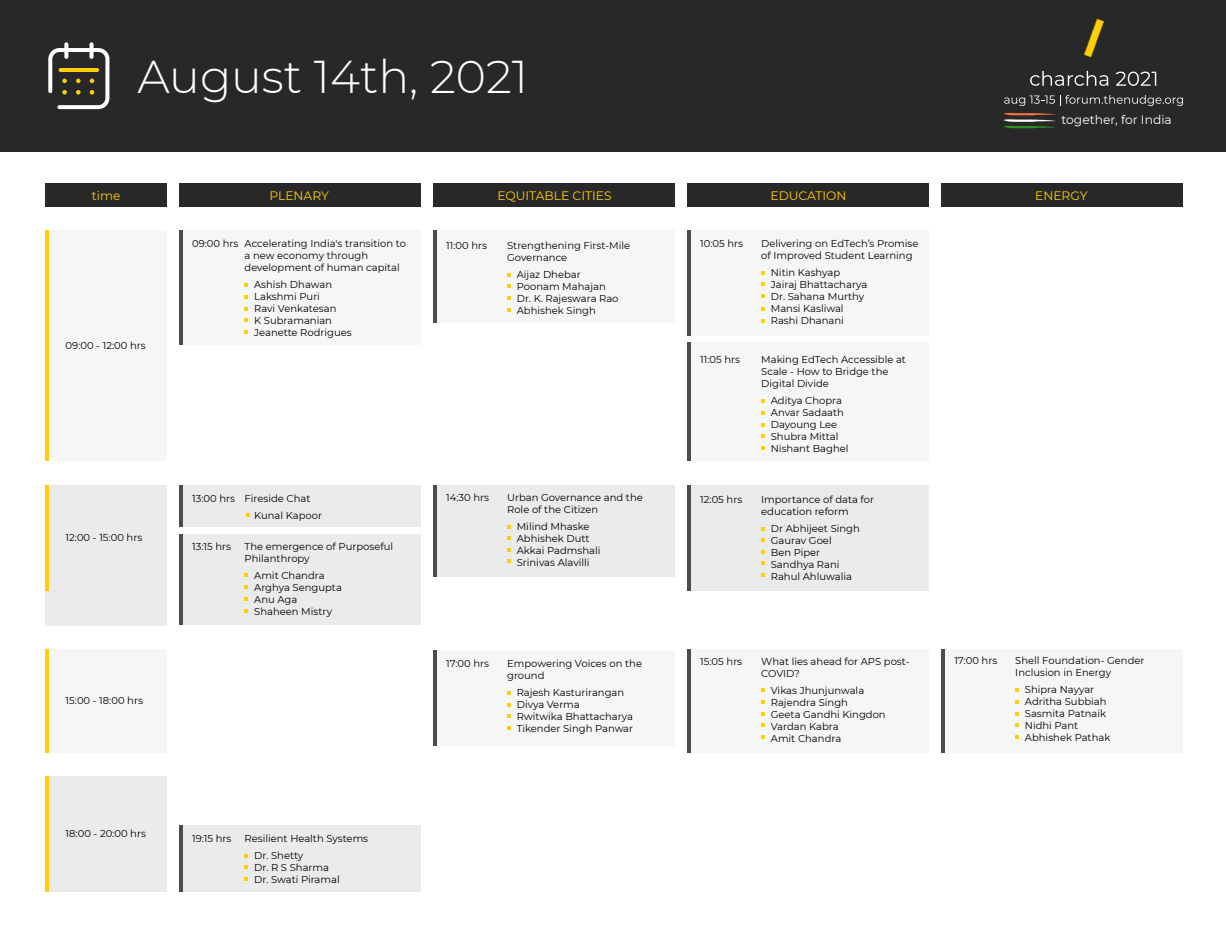
<style>
.page{position:relative;width:1226px;height:938px;background:#fff}
.page>*{position:absolute;margin:0;border:0;box-sizing:border-box;transform-origin:0 0}
.t1{font:300 45.8px "Montserrat";color:#fff}
.t2{font:12.3px "Montserrat";color:#fecf09}
.t3{font:12.3px "Montserrat";color:#fff}
.t4{font:10px/12px "Montserrat";color:#000}
</style>
<div class="page">
<div style="left:0;top:0;width:1225px;height:151px;background:#282828"></div>
<svg style="left:1030px;top:71px;width:78px;height:15px"></svg>
<svg style="left:1115px;top:72px;width:41px;height:14px"></svg>
<svg style="left:1004px;top:95px;width:178px;height:11px"></svg>
<img style="left:1083px;top:19px;width:22px;height:39px">
<svg style="left:1003px;top:113px;width:52px;height:16px"></svg>
<svg style="left:89px;top:42px;width:4px;height:17px"></svg>
<svg style="left:64px;top:42px;width:4px;height:17px"></svg>
<svg style="left:48px;top:48px;width:61px;height:61px"></svg>
<div style="left:433px;top:184px;width:241px;height:23px;background:#282828"></div>
<div style="left:687px;top:184px;width:241px;height:23px;background:#282828"></div>
<div style="left:45px;top:184px;width:122px;height:23px;background:#282828"></div>
<div style="left:45px;top:485px;width:122px;height:140px;background:#ebebeb"></div>
<div style="left:45px;top:230px;width:122px;height:231px;background:#f6f6f6"></div>
<div style="left:45px;top:650px;width:122px;height:103px;background:#f6f6f6"></div>
<div style="left:45px;top:777px;width:122px;height:115px;background:#ebebeb"></div>
<hr style="left:45px;top:485px;width:4px;height:106px;background:#fecf09">
<hr style="left:45px;top:230px;width:4px;height:231px;background:#fecf09">
<hr style="left:45px;top:650px;width:4px;height:103px;background:#fecf09">
<hr style="left:45px;top:777px;width:4px;height:115px;background:#fecf09">
<div style="left:179px;top:184px;width:242px;height:23px;background:#282828"></div>
<div style="left:941px;top:184px;width:241px;height:23px;background:#282828"></div>
<div style="left:179px;top:534px;width:242px;height:91px;background:#ebebeb"></div>
<hr style="left:179px;top:534px;width:4px;height:91px;background:#4c4c4c">
<svg style="left:244px;top:574px;width:4px;height:3px"></svg>
<svg style="left:244px;top:586px;width:4px;height:3px"></svg>
<svg style="left:244px;top:597px;width:4px;height:3px"></svg>
<svg style="left:244px;top:609px;width:4px;height:3px"></svg>
<div style="left:179px;top:230px;width:242px;height:114px;background:#f6f6f6"></div>
<hr style="left:179px;top:230px;width:4px;height:114px;background:#4c4c4c">
<svg style="left:244px;top:284px;width:4px;height:3px"></svg>
<svg style="left:244px;top:295px;width:4px;height:3px"></svg>
<svg style="left:244px;top:307px;width:4px;height:3px"></svg>
<svg style="left:244px;top:319px;width:4px;height:3px"></svg>
<svg style="left:244px;top:331px;width:4px;height:3px"></svg>
<div style="left:179px;top:826px;width:242px;height:66px;background:#ebebeb"></div>
<hr style="left:179px;top:826px;width:4px;height:66px;background:#4c4c4c">
<svg style="left:244px;top:854px;width:4px;height:3px"></svg>
<svg style="left:244px;top:866px;width:4px;height:3px"></svg>
<svg style="left:244px;top:877px;width:4px;height:4px"></svg>
<div style="left:179px;top:485px;width:242px;height:42px;background:#ebebeb"></div>
<hr style="left:179px;top:485px;width:4px;height:42px;background:#4c4c4c">
<div style="left:433px;top:650px;width:241px;height:95px;background:#f6f6f6"></div>
<hr style="left:433px;top:650px;width:4px;height:95px;background:#4c4c4c">
<div style="left:433px;top:230px;width:241px;height:92px;background:#f6f6f6"></div>
<hr style="left:433px;top:230px;width:4px;height:92px;background:#4c4c4c">
<div style="left:433px;top:485px;width:241px;height:91px;background:#ebebeb"></div>
<hr style="left:433px;top:485px;width:4px;height:91px;background:#4c4c4c">
<div style="left:687px;top:230px;width:241px;height:105px;background:#f6f6f6"></div>
<hr style="left:687px;top:230px;width:4px;height:105px;background:#4c4c4c">
<div style="left:687px;top:342px;width:241px;height:119px;background:#f6f6f6"></div>
<hr style="left:687px;top:342px;width:4px;height:119px;background:#4c4c4c">
<svg style="left:761px;top:399px;width:3px;height:4px"></svg>
<div style="left:687px;top:485px;width:241px;height:106px;background:#ebebeb"></div>
<hr style="left:687px;top:485px;width:4px;height:106px;background:#4c4c4c">
<div style="left:687px;top:650px;width:241px;height:103px;background:#f6f6f6"></div>
<hr style="left:687px;top:650px;width:4px;height:103px;background:#4c4c4c">
<div style="left:941px;top:650px;width:241px;height:103px;background:#f6f6f6"></div>
<hr style="left:941px;top:650px;width:4px;height:103px;background:#4c4c4c">
<h1 class="t1" style="left:137px;top:49px;width:392px">August 14th, 2021</h1>
<p class="t3" style="left:1061px;top:113px;width:112px">together, for India</p>
<p class="t2" style="left:92px;top:188px;width:30px">time</p>
<p class="t2" style="left:497px;top:188px;width:116px">EQUITABLE CITIES</p>
<p class="t2" style="left:770px;top:188px;width:78px">EDUCATION</p>
<p class="t2" style="left:269px;top:188px;width:61px">PLENARY</p>
<p class="t2" style="left:1035px;top:188px;width:54px">ENERGY</p>
<p class="t4" style="left:66px;top:339px;width:82px">09:00 - 12:00 hrs</p>
<p class="t4" style="left:192px;top:237px;width:48px">09:00 hrs</p>
<p class="t4" style="left:244px;top:237px;width:163px">Accelerating India's transition to a new economy through development of human capital</p>
<p class="t4" style="left:254px;top:278px;width:99px">Ashish Dhawan<br>Lakshmi Puri<br>Ravi Venkatesan<br>K Subramanian<br>Jeanette Rodrigues</p>
<p class="t4" style="left:446px;top:239px;width:42px">11:00 hrs</p>
<p class="t4" style="left:507px;top:239px;width:124px">Strengthening First-Mile<br>Governance</p>
<p class="t4" style="left:516px;top:268px;width:103px">Aijaz Dhebar<br>Poonam Mahajan<br>Dr. K. Rajeswara Rao<br>Abhishek Singh</p>
<p class="t4" style="left:66px;top:531px;width:78px">12:00 - 15:00 hrs</p>
<p class="t4" style="left:66px;top:695px;width:79px">15:00 - 18:00 hrs</p>
<p class="t4" style="left:192px;top:492px;width:44px">13:00 hrs</p>
<p class="t4" style="left:192px;top:540px;width:40px">13:15 hrs</p>
<p class="t4" style="left:254px;top:489px;width:69px;line-height:17px;text-indent:-10px">Fireside Chat<br>Kunal Kapoor</p>
<p class="t4" style="left:244px;top:540px;width:150px">The emergence of Purposeful<br>Philanthropy</p>
<p class="t4" style="left:254px;top:569px;width:89px">Amit Chandra<br>Arghya Sengupta<br>Anu Aga<br>Shaheen Mistry</p>
<p class="t4" style="left:66px;top:828px;width:82px">18:00 - 20:00 hrs</p>
<p class="t4" style="left:192px;top:832px;width:41px">19:15 hrs</p>
<p class="t4" style="left:254px;top:830px;width:115px;line-height:17px;text-indent:-10px">Resilient Health Systems<br>Dr. Shetty</p>
<p class="t4" style="left:254px;top:861px;width:87px">Dr. R S Sharma<br>Dr. Swati Piramal</p>
<p class="t4" style="left:446px;top:491px;width:44px">14:30 hrs</p>
<p class="t4" style="left:507px;top:491px;width:137px">Urban Governance and the<br>Role of the Citizen</p>
<p class="t4" style="left:516px;top:520px;width:85px">Milind Mhaske<br>Abhishek Dutt<br>Akkai Padmshali<br>Srinivas Alavilli</p>
<p class="t4" style="left:446px;top:657px;width:44px">17:00 hrs</p>
<p class="t4" style="left:507px;top:657px;width:136px">Empowering Voices on the ground</p>
<p class="t4" style="left:516px;top:686px;width:118px">Rajesh Kasturirangan<br>Divya Verma<br>Rwitwika Bhattacharya<br>Tikender Singh Panwar</p>
<p class="t4" style="left:700px;top:237px;width:44px">10:05 hrs</p>
<p class="t4" style="left:761px;top:237px;width:159px">Delivering on EdTech’s Promise of Improved Student Learning</p>
<p class="t4" style="left:770px;top:266px;width:98px">Nitin Kashyap<br>Jairaj Bhattacharya<br>Dr. Sahana Murthy<br>Mansi Kasliwal<br>Rashi Dhanani</p>
<p class="t4" style="left:700px;top:353px;width:41px">11:05 hrs</p>
<p class="t4" style="left:761px;top:353px;width:146px">Making EdTech Accessible at<br>Scale - How to Bridge the<br>Digital Divide</p>
<p class="t4" style="left:770px;top:394px;width:79px">Aditya Chopra<br>Anvar Sadaath<br>Dayoung Lee<br>Shubra Mittal<br>Nishant Baghel</p>
<p class="t4" style="left:700px;top:494px;width:43px">12:05 hrs</p>
<p class="t4" style="left:761px;top:494px;width:114px">Importance of data for education reform</p>
<p class="t4" style="left:770px;top:523px;width:91px">Dr Abhijeet Singh<br>Gaurav Goel<br>Ben Piper<br>Sandhya Rani<br>Rahul Ahluwalia</p>
<p class="t4" style="left:700px;top:655px;width:43px">15:05 hrs</p>
<p class="t4" style="left:1015px;top:655px;width:131px">Shell Foundation- Gender<br>Inclusion in Energy</p>
<p class="t4" style="left:1024px;top:684px;width:87px">Shipra Nayyar<br>Adritha Subbiah<br>Sasmita Patnaik<br>Nidhi Pant<br>Abhishek Pathak</p>
<p class="t4" style="left:954px;top:655px;width:44px">17:00 hrs</p>
<p class="t4" style="left:761px;top:655px;width:150px">What lies ahead for APS post-<br>COVID?</p>
<p class="t4" style="left:770px;top:684px;width:116px">Vikas Jhunjunwala<br>Rajendra Singh<br>Geeta Gandhi Kingdon<br>Vardan Kabra<br>Amit Chandra</p>
</div>
